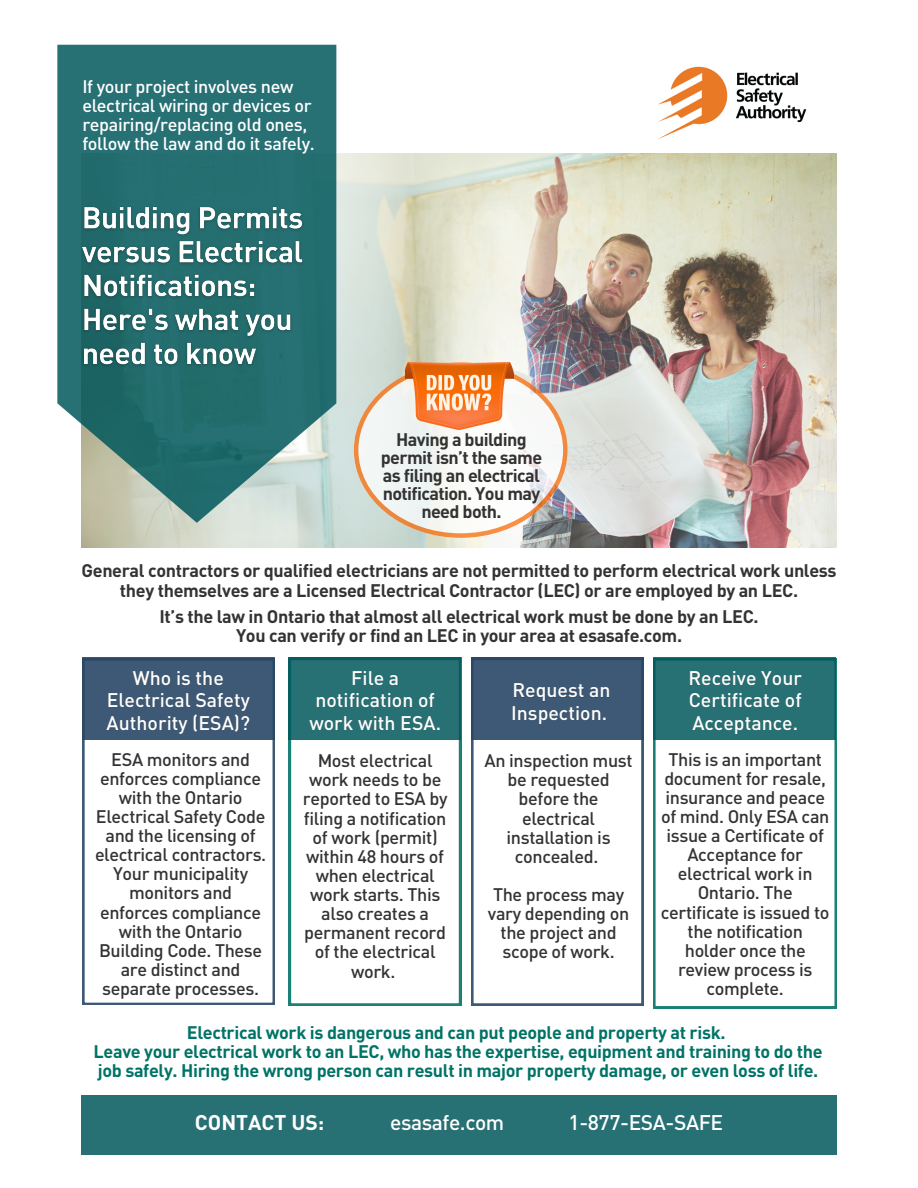
<style>
.page{position:relative;width:918px;height:1188px;background:#fff}
.page>*{position:absolute;margin:0;border:0;box-sizing:border-box;transform-origin:0 0}
.t1{font:500 21px "DIN Pro";letter-spacing:-.02em;color:#fff}
.t2{font:700 21px "DIN Pro";color:#fff}
.t3{font:500 19.5px/22.5px "DIN Pro";color:#fff;text-align:center}
.t4{font:500 18px/19.2px "DIN Pro";letter-spacing:-.02em;color:#333;text-align:center}
.t5{font:700 18px/18px "DIN Pro";letter-spacing:-.02em;color:#333;text-align:center}
.t6{font:700 18px/19.2px "DIN Pro";letter-spacing:-.02em;color:#007367;text-align:center}
.t7{font:500 18px/19.2px "DIN Pro";letter-spacing:-.02em;color:#fff}
</style>
<div class="page">
<img style="left:81px;top:153px;width:756px;height:395px">
<svg style="left:82px;top:740px;width:193px;height:265px"></svg>
<div style="left:82px;top:658px;width:193px;height:82px;background:#3e5975"></div>
<svg style="left:289px;top:740px;width:172px;height:266px"></svg>
<div style="left:289px;top:658px;width:172px;height:82px;background:#277074"></div>
<img style="left:628px;top:66px;width:209px;height:89px">
<svg style="left:471px;top:740px;width:172px;height:266px"></svg>
<div style="left:471px;top:658px;width:172px;height:82px;background:#3e5975"></div>
<svg style="left:653px;top:658px;width:184px;height:350px"></svg>
<div style="left:653px;top:658px;width:183px;height:82px;background:#277074"></div>
<div style="left:81px;top:1095px;width:756px;height:60px;background:#277074"></div>
<svg style="left:57px;top:45px;width:279px;height:478px;background:#458282"></svg>
<svg style="left:354px;top:362px;width:214px;height:176px"></svg>
<img style="left:77px;top:193px;width:232px;height:186px">
<img style="left:405px;top:362px;width:108px;height:68px">
<p class="t7" style="left:82px;top:76px;width:234px">If your project involves new electrical wiring or devices or repairing/replacing old ones, follow the law and do it safely.</p>
<p class="t5" style="left:381px;top:430px;width:163px">Having a building permit isn’t the same as filing an electrical notification. You may need both.</p>
<p class="t5" style="left:82px;top:560px;width:757px;line-height:19.5px">General contractors or qualified electricians are not permitted to perform electrical work unless they themselves are a Licensed Electrical Contractor (LEC) or are employed by an LEC.</p>
<p class="t5" style="left:159px;top:606px;width:601px;line-height:19.5px">It’s the law in Ontario that almost all electrical work must be done by an LEC.<br>You can verify or find an LEC in your area at esasafe.com.</p>
<p class="t3" style="left:107px;top:665px;width:145px">Who is the<br>Electrical Safety<br>Authority (ESA)?</p>
<p class="t3" style="left:309px;top:665px;width:133px">File a notification of work with ESA.</p>
<p class="t3" style="left:511px;top:678px;width:101px;text-align:left">Request an<br>Inspection.</p>
<p class="t3" style="left:689px;top:665px;width:115px;text-align:justify">Receive Your Certificate of Acceptance.</p>
<p class="t4" style="left:95px;top:749px;width:173px">ESA monitors and enforces compliance with the Ontario<br>Electrical Safety Code and the licensing of electrical contractors.<br>Your municipality monitors and enforces compliance with the Ontario<br>Building Code. These are distinct and separate processes.</p>
<p class="t4" style="left:661px;top:749px;width:170px">This is an important document for resale, insurance and peace of mind. Only ESA can issue a Certificate of<br>Acceptance for electrical work in<br>Ontario. The certificate is issued to the notification holder once the review process is complete.</p>
<p class="t6" style="left:94px;top:1022px;width:731px">Electrical work is dangerous and can put people and property at risk.<br>Leave your electrical work to an LEC, who has the expertise, equipment and training to do the job safely. Hiring the wrong person can result in major property damage, or even loss of life.</p>
<p class="t4" style="left:303px;top:750px;width:146px">Most electrical work needs to be reported to ESA by filing a notification of work (permit) within 48 hours of when electrical work starts. This also creates a permanent record of the electrical work.</p>
<p class="t4" style="left:485px;top:750px;width:150px">An inspection must be requested before the electrical installation is concealed.</p>
<p class="t4" style="left:488px;top:884px;width:143px">The process may vary depending on the project and scope of work.</p>
<p class="t2" style="left:195px;top:1109px;width:131px">CONTACT US:</p>
<p class="t1" style="left:390px;top:1109px;width:116px">esasafe.com</p>
<p class="t1" style="left:569px;top:1109px;width:156px">1-877-ESA-SAFE</p>
</div>
